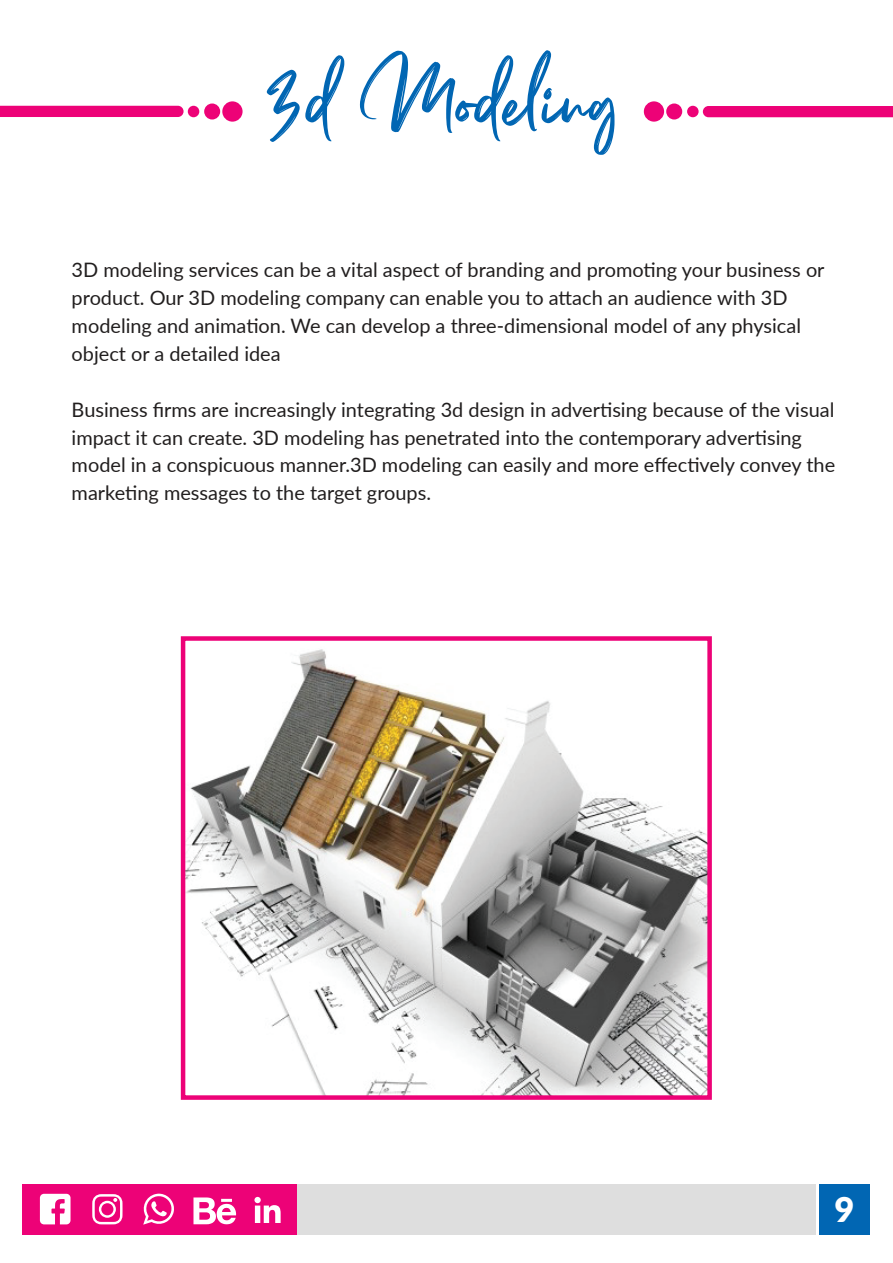
<style>
.page{position:relative;width:893px;height:1263px;background:#fff}
.page>*{position:absolute;margin:0;border:0;box-sizing:border-box;transform-origin:0 0}
.t1{font:120px "Sometimes";color:#0166b3}
.t2{font:900 34.35px "Lato";color:#fff}
.t3{font:19.95px/27.9px "Lato";color:#211e1e}
</style>
<div class="page">
<div style="left:195px;top:1184px;width:621px;height:50px;background:#dedede"></div>
<div style="left:819px;top:1184px;width:51px;height:50px;background:#0166b3"></div>
<img style="left:186px;top:649px;width:521px;height:446px">
<div style="left:181px;top:636px;width:531px;height:464px;border:4px solid #ed0277"></div>
<div style="left:0;top:106px;width:184px;height:11px;background:#ed0277"></div>
<div style="left:188px;top:106px;width:11px;height:11px;background:#ed0277;border-radius:50%"></div>
<div style="left:204px;top:104px;width:16px;height:16px;background:#ed0277;border-radius:50%"></div>
<div style="left:222px;top:101px;width:21px;height:21px;background:#ed0277;border-radius:50%"></div>
<div style="left:703px;top:106px;width:190px;height:11px;background:#ed0277"></div>
<div style="left:687px;top:106px;width:12px;height:11px;background:#ed0277;border-radius:50%"></div>
<div style="left:666px;top:104px;width:16px;height:16px;background:#ed0277;border-radius:50%"></div>
<div style="left:644px;top:101px;width:20px;height:21px;background:#ed0277;border-radius:50%"></div>
<div style="left:23px;top:1184px;width:274px;height:50px;background:#ed0277"></div>
<svg style="left:143px;top:1194px;width:31px;height:31px"></svg>
<svg style="left:92px;top:1194px;width:31px;height:30px"></svg>
<svg style="left:40px;top:1194px;width:31px;height:30px"></svg>
<svg style="left:193px;top:1197px;width:44px;height:27px"></svg>
<svg style="left:254px;top:1197px;width:27px;height:26px"></svg>
<h1 class="t1" style="left:267px;top:26px;width:361px">3d Modeling</h1>
<p class="t3" style="left:72px;top:255px;width:754px">3D modeling services can be a vital aspect of branding and promoting your business or product. Our 3D modeling company can enable you to attach an audience with 3D modeling and animation. We can develop a three-dimensional model of any physical object or a detailed idea</p>
<p class="t3" style="left:72px;top:395px;width:765px">Business firms are increasingly integrating 3d design in advertising because of the visual impact it can create. 3D modeling has penetrated into the contemporary advertising model in a conspicuous manner.3D modeling can easily and more effectively convey the marketing messages to the target groups.</p>
<h2 class="t2" style="left:835px;top:1183px;width:21px">9</h2>
</div>
